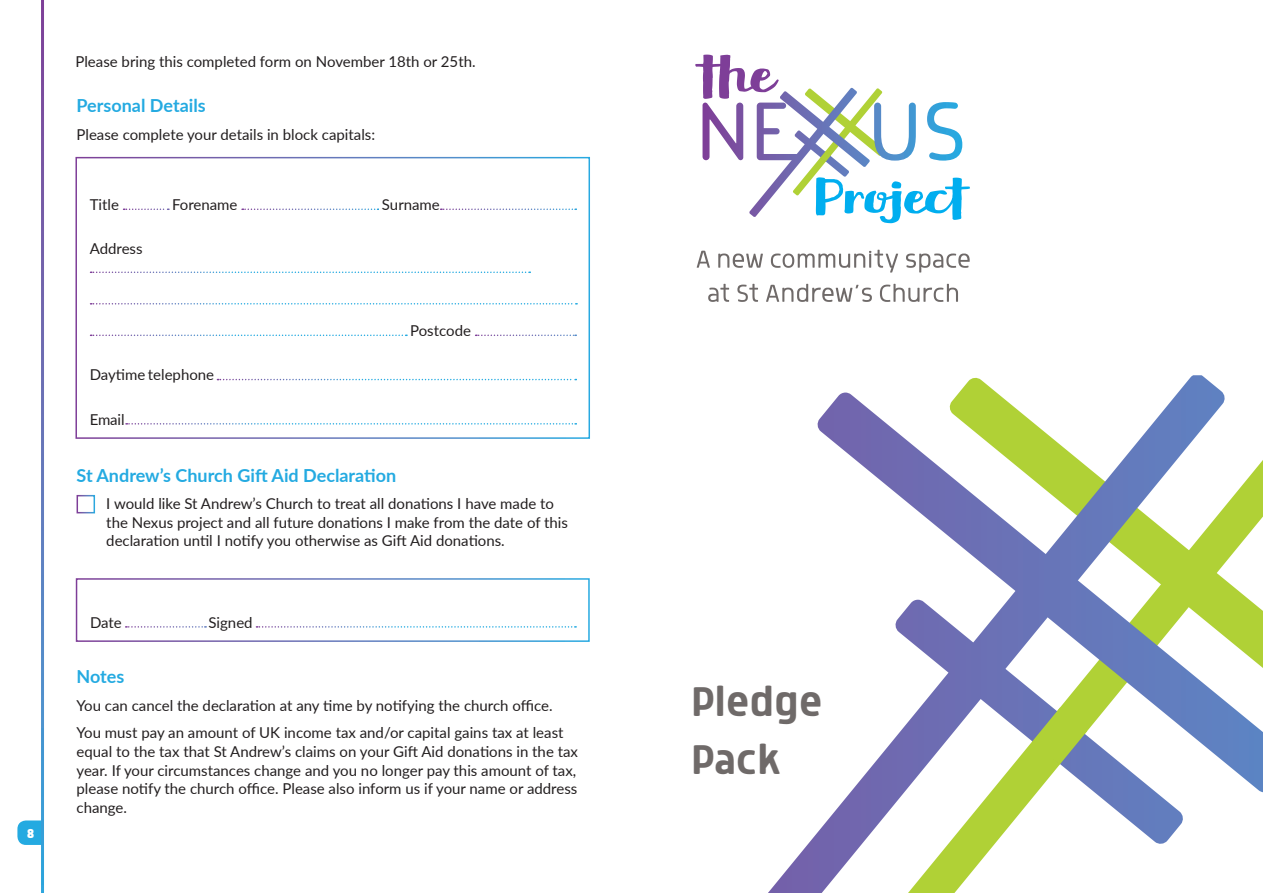
<style>
.page{position:relative;width:1263px;height:893px;background:#fff}
.page>*{position:absolute;margin:0;border:0;box-sizing:border-box;transform-origin:0 0}
.t1{font:48px/57.6px "Morl";color:#6f6a69}
.t2{font:700 18px "Lato";color:#24aae1}
.t3{font:15px/18.8px "Lato";color:#231f20}
.t4{font:700 15px "Morl";color:#fff}
</style>
<div class="page">
<svg style="left:697px;top:251px;width:13px;height:17px"></svg>
<svg style="left:718px;top:254px;width:45px;height:14px"></svg>
<svg style="left:771px;top:250px;width:127px;height:23px"></svg>
<svg style="left:906px;top:254px;width:64px;height:19px"></svg>
<svg style="left:708px;top:284px;width:21px;height:18px"></svg>
<svg style="left:737px;top:284px;width:21px;height:18px"></svg>
<svg style="left:766px;top:284px;width:106px;height:18px"></svg>
<svg style="left:880px;top:284px;width:78px;height:18px"></svg>
<svg style="left:695px;top:55px;width:275px;height:168px"></svg>
<svg style="left:768px;top:375px;width:435px;height:518px"></svg>
<svg style="left:885px;top:376px;width:378px;height:517px"></svg>
<svg style="left:894px;top:792px;width:290px;height:53px"></svg>
<svg style="left:816px;top:393px;width:447px;height:399px"></svg>
<svg style="left:1032px;top:707px;width:55px;height:58px;background:#9bb65d"></svg>
<svg style="left:17px;top:820px;width:24px;height:25px"></svg>
<div style="left:77px;top:495px;width:18px;height:18px;border:2px solid #fff"></div>
<svg style="left:123px;top:208px;width:45px;height:2px"></svg>
<svg style="left:242px;top:208px;width:136px;height:2px"></svg>
<svg style="left:441px;top:208px;width:135px;height:2px"></svg>
<svg style="left:90px;top:272px;width:440px;height:1px"></svg>
<svg style="left:90px;top:303px;width:487px;height:2px"></svg>
<svg style="left:90px;top:335px;width:317px;height:1px"></svg>
<svg style="left:476px;top:335px;width:100px;height:1px"></svg>
<svg style="left:217px;top:379px;width:359px;height:1px"></svg>
<svg style="left:126px;top:423px;width:450px;height:2px"></svg>
<div style="left:75px;top:157px;width:515px;height:282px;border:2px solid #fff"></div>
<svg style="left:126px;top:626px;width:80px;height:2px"></svg>
<svg style="left:256px;top:626px;width:320px;height:2px"></svg>
<div style="left:76px;top:578px;width:514px;height:64px;border:2px solid #fff"></div>
<p class="t4" style="left:27px;top:825px;width:9px">8</p>
<p class="t3" style="left:75px;top:52px;width:402px">Please bring this completed form on November 18th or 25th.</p>
<p class="t2" style="left:77px;top:92px;width:131px">Personal Details</p>
<p class="t3" style="left:77px;top:124px;width:300px">Please complete your details in block capitals:</p>
<p class="t3" style="left:90px;top:195px;width:31px">Title</p>
<p class="t3" style="left:172px;top:195px;width:67px">Forename</p>
<p class="t3" style="left:382px;top:195px;width:59px">Surname</p>
<p class="t3" style="left:90px;top:239px;width:54px">Address</p>
<p class="t3" style="left:90px;top:365px;width:126px">Daytime telephone</p>
<p class="t3" style="left:90px;top:409px;width:36px">Email</p>
<p class="t3" style="left:410px;top:321px;width:62px">Postcode</p>
<p class="t2" style="left:77px;top:462px;width:321px">St Andrew’s Church Gift Aid Declaration</p>
<p class="t3" style="left:106px;top:493px;width:463px">I would like St Andrew’s Church to treat all donations I have made to the Nexus project and all future donations I make from the date of this declaration until I notify you otherwise as Gift Aid donations.</p>
<p class="t3" style="left:90px;top:612px;width:33px">Date</p>
<p class="t3" style="left:208px;top:612px;width:46px">Signed</p>
<p class="t2" style="left:77px;top:664px;width:49px">Notes</p>
<p class="t3" style="left:77px;top:691px;width:488px;line-height:27.3px">You can cancel the declaration at any time by notifying the church office.<br>You must pay an amount of UK income tax and/or capital gains tax at least</p>
<p class="t3" style="left:77px;top:741px;width:503px;text-align:justify">equal to the tax that St Andrew’s claims on your Gift Aid donations in the tax year. If your circumstances change and you no longer pay this amount of tax, please notify the church office. Please also inform us if your name or address change.</p>
<p class="t1" style="left:691px;top:672px;width:133px">Pledge<br>Pack</p>
</div>
